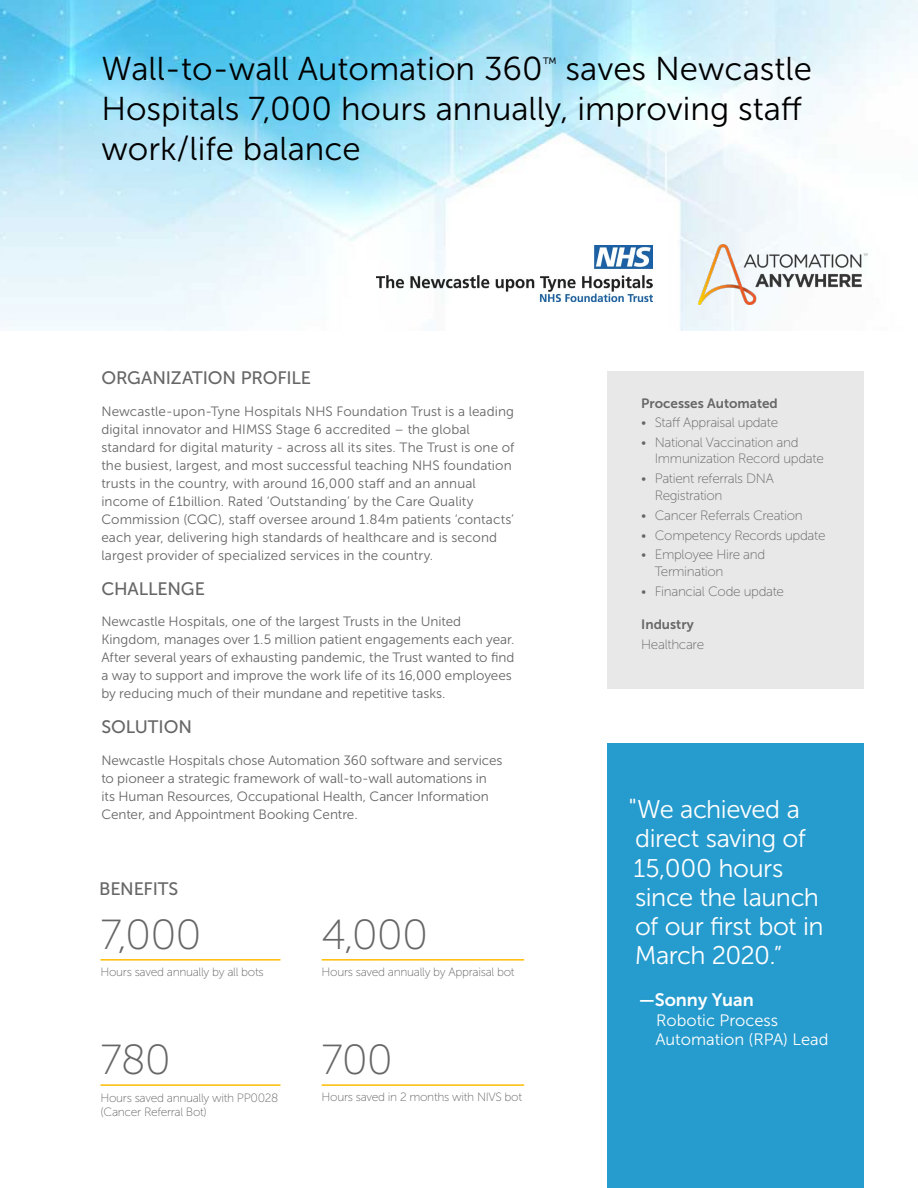
<style>
.page{position:relative;width:918px;height:1188px;background:#fff}
.page>*{position:absolute;margin:0;border:0;box-sizing:border-box;transform-origin:0 0}
.t1{font:42px "Museo Sans 100";letter-spacing:-.025em;color:#666}
.t2{font:33px/40.5px "Museo Sans 300";color:#000}
.t3{font:25.5px/29.2px "Museo Sans 300";letter-spacing:-.02em;color:#fff}
.t4{font:18px "Museo Sans 500";letter-spacing:-.005em;color:#666}
.t5{font:18px "Museo Sans 700";color:#fff}
.t6{font:16.5px/19.5px "Museo Sans 300";color:#fff}
.t7{font:13.5px/18px "Museo Sans 300";color:#666}
.t8{font:13.5px/16.2px "Museo Sans 100";letter-spacing:-.025em;color:#666}
.t9{font:13.5px "Museo Sans 700";color:#666}
.t10{font:12px/14.4px "Museo Sans 100";letter-spacing:-.025em;color:#666}
.s1{font-size:27px}
</style>
<div class="page">
<img style="left:0;top:0;width:918px;height:330px">
<div style="left:608px;top:371px;width:256px;height:318px;background:#e8e8e8"></div>
<div style="left:608px;top:743px;width:256px;height:445px;background:#269bcd"></div>
<hr style="left:100px;top:959px;width:180px;height:2px;background:#ffbc03">
<hr style="left:100px;top:1084px;width:180px;height:2px;background:#ffbc03">
<hr style="left:322px;top:959px;width:202px;height:2px;background:#ffbc03">
<hr style="left:322px;top:1084px;width:202px;height:2px;background:#ffbc03">
<img style="left:699px;top:244px;width:168px;height:60px">
<img style="left:377px;top:245px;width:275px;height:56px">
<h2 class="t2" style="left:101px;top:48px;width:712px">Wall-to-wall Automation 360<sup>™</sup> saves Newcastle<br>Hospitals 7,000 hours annually, improving staff work/life balance</h2>
<h3 class="t4" style="left:101px;top:368px;width:211px">ORGANIZATION PROFILE</h3>
<p class="t7" style="left:101px;top:402px;width:415px">Newcastle-upon-Tyne Hospitals NHS Foundation Trust is a leading digital innovator and HIMSS Stage 6 accredited – the global standard for digital maturity - across all its sites. The Trust is one of the busiest, largest, and most successful teaching NHS foundation trusts in the country, with around 16,000 staff and an annual income of £1billion. Rated ‘Outstanding’ by the Care Quality Commission (CQC), staff oversee around 1.84m patients ‘contacts’ each year, delivering high standards of healthcare and is second largest provider of specialized services in the country.</p>
<h3 class="t4" style="left:101px;top:579px;width:105px">CHALLENGE</h3>
<p class="t7" style="left:101px;top:613px;width:415px">Newcastle Hospitals, one of the largest Trusts in the United Kingdom, manages over 1.5 million patient engagements each year.<br>After several years of exhausting pandemic, the Trust wanted to find a way to support and improve the work life of its 16,000 employees by reducing much of their mundane and repetitive tasks.</p>
<h3 class="t4" style="left:101px;top:717px;width:92px">SOLUTION</h3>
<p class="t7" style="left:101px;top:751px;width:403px">Newcastle Hospitals chose Automation 360 software and services to pioneer a strategic framework of wall-to-wall automations in its Human Resources, Occupational Health, Cancer Information Center, and Appointment Booking Centre.</p>
<h3 class="t4" style="left:99px;top:879px;width:81px">BENEFITS</h3>
<h1 class="t1" style="left:100px;top:912px;width:103px">7,000</h1>
<p class="t10" style="left:100px;top:965px;width:165px">Hours saved annually by all bots</p>
<h1 class="t1" style="left:100px;top:1037px;width:72px">780</h1>
<p class="t10" style="left:100px;top:1090px;width:180px">Hours saved annually with PP0028 (Cancer Referral Bot)</p>
<h1 class="t1" style="left:322px;top:912px;width:108px">4,000</h1>
<p class="t10" style="left:322px;top:965px;width:194px">Hours saved annually by Appraisal bot</p>
<h1 class="t1" style="left:322px;top:1037px;width:73px">700</h1>
<p class="t10" style="left:322px;top:1090px;width:202px">Hours saved in 2 months with NIVS bot</p>
<p class="t9" style="left:641px;top:396px;width:138px">Processes Automated</p>
<p class="t8" style="left:641px;top:415px;width:138px">• Staff Appraisal update</p>
<p class="t8" style="left:655px;top:435px;width:171px;text-indent:-14px">• National Vaccination and<br>Immunization Record update</p>
<p class="t8" style="left:655px;top:471px;width:121px;text-indent:-14px">• Patient referrals DNA<br>Registration</p>
<p class="t8" style="left:641px;top:507px;width:163px">• Cancer Referrals Creation</p>
<p class="t8" style="left:641px;top:527px;width:186px">• Competency Records update</p>
<p class="t8" style="left:655px;top:547px;width:112px;text-indent:-14px">• Employee Hire and<br>Termination</p>
<p class="t8" style="left:641px;top:583px;width:144px">• Financial Code update</p>
<p class="t9" style="left:641px;top:617px;width:54px">Industry</p>
<p class="t8" style="left:641px;top:636px;width:64px">Healthcare</p>
<h3 class="t3" style="left:628px;top:795px;width:197px"><span class="s1">"</span>We achieved a direct saving of<br>15,000 hours since the launch of our first bot in<br>March 2020.”</h3>
<h3 class="t5" style="left:639px;top:990px;width:116px">—Sonny Yuan</h3>
<p class="t6" style="left:655px;top:1010px;width:175px">Robotic Process<br>Automation (RPA) Lead</p>
</div>
